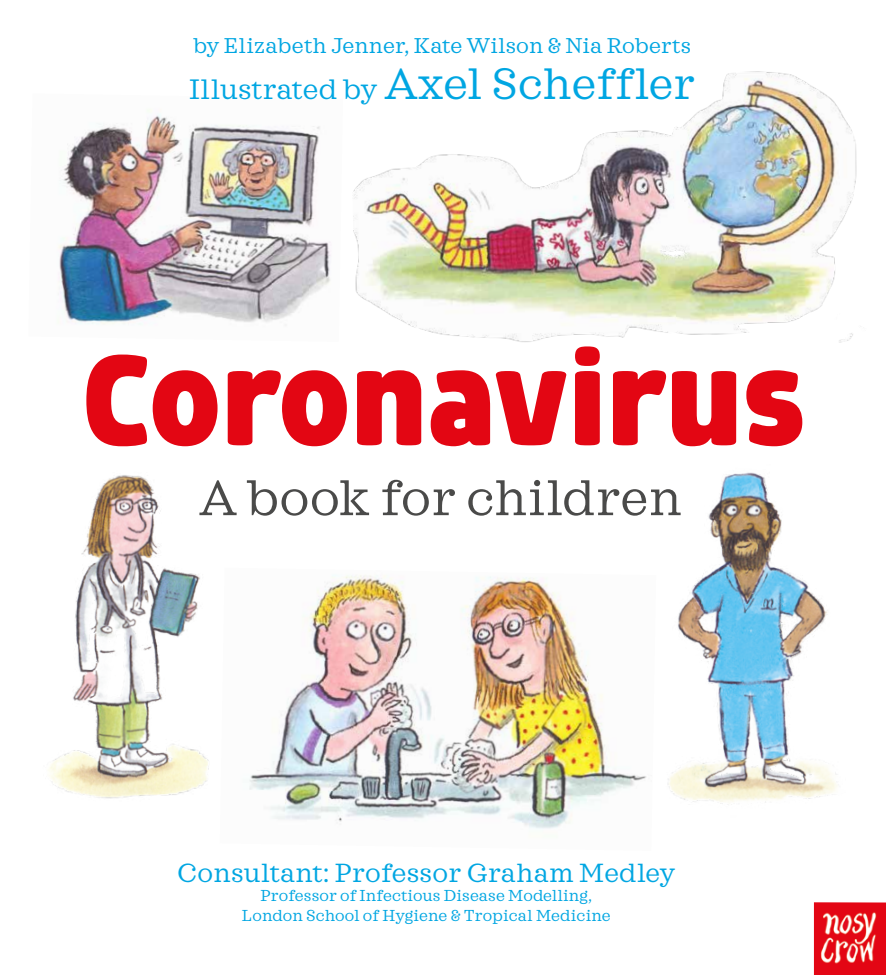
<style>
.page{position:relative;width:886px;height:975px;background:#fff}
.page>*{position:absolute;margin:0;border:0;box-sizing:border-box;transform-origin:0 0}
.t1{font:800 150px "Morl";color:#e30613}
.t2{font:51.25px "Sagona Book DEMO";letter-spacing:.01em;color:#4a4a49}
.t3{font:28.75px "Sagona Book DEMO";letter-spacing:.01em;color:#00a6e2}
.t4{font:26.88px "Sagona Book DEMO";letter-spacing:.01em;color:#00a6e2}
.t5{font:21.88px "Sagona Book DEMO";letter-spacing:.01em;color:#00a6e2}
.t6{font:16.25px/20px "Sagona Book DEMO";letter-spacing:.01em;color:#00a6e2;text-align:center}
.s1{font-size:45px}
</style>
<div class="page">
<img style="left:249px;top:575px;width:398px;height:254px">
<img style="left:668px;top:472px;width:169px;height:332px">
<img style="left:48px;top:475px;width:161px;height:324px">
<img style="left:58px;top:109px;width:273px;height:216px">
<img style="left:353px;top:71px;width:504px;height:272px">
<img style="left:814px;top:902px;width:72px;height:72px">
<h3 class="t5" style="left:193px;top:36px;width:499px">by Elizabeth Jenner, Kate Wilson &amp; Nia Roberts</h3>
<h3 class="t3" style="left:189px;top:76px;width:507px">Illustrated by <span class="s1">Axel Scheffler</span></h3>
<h1 class="t1" style="left:83px;top:313px;width:724px">Coronavirus</h1>
<h2 class="t2" style="left:199px;top:474px;width:484px">A book for children</h2>
<h3 class="t4" style="left:177px;top:860px;width:500px">Consultant: Professor Graham Medley</h3>
<p class="t6" style="left:242px;top:885px;width:370px">Professor of Infectious Disease Modelling,<br>London School of Hygiene &amp; Tropical Medicine</p>
</div>
